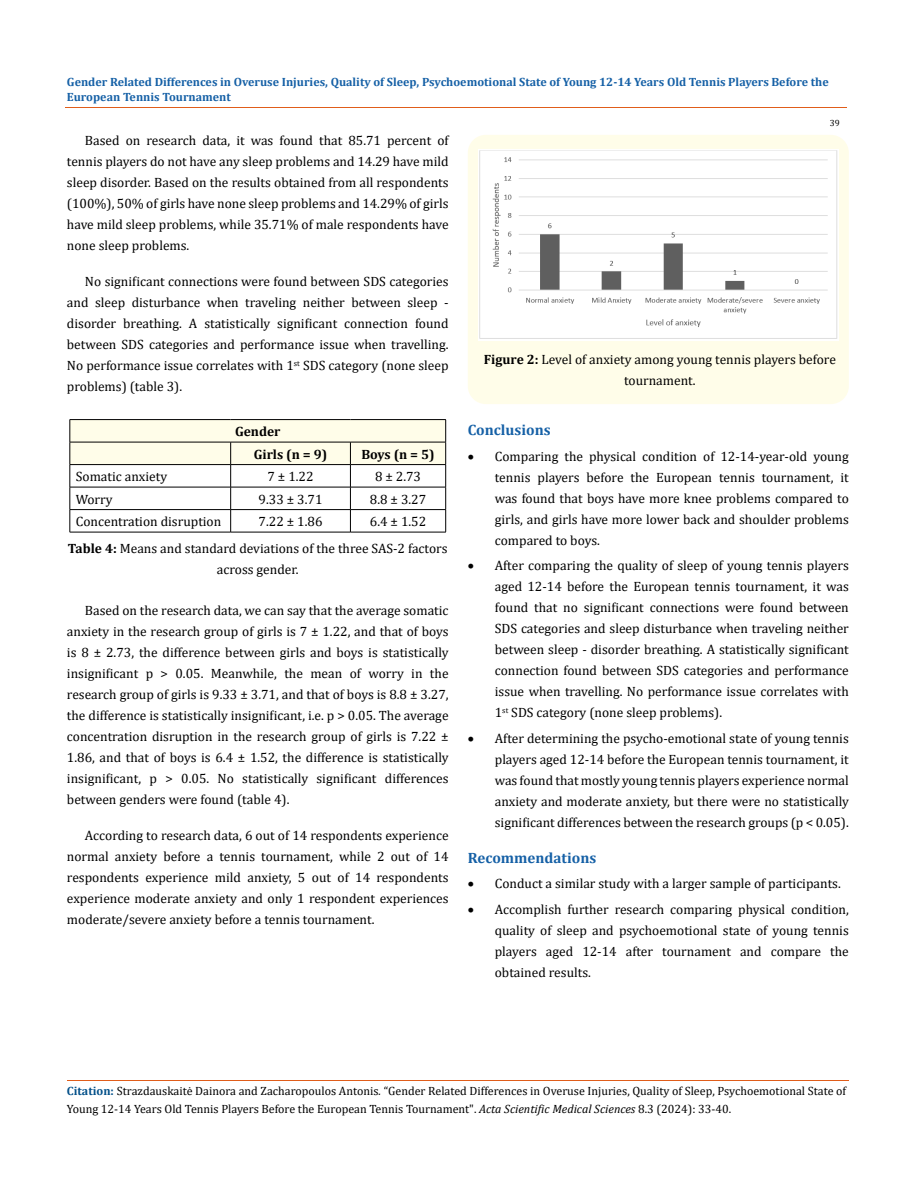
<style>
.page{position:relative;width:917px;height:1188px;background:#fff}
.page>*{position:absolute;margin:0;border:0;box-sizing:border-box;transform-origin:0 0}
.t1{font:700 15px "Cambria";color:#1560a6}
.t2{font:13.5px/21px "Cambria";color:#000;text-align:justify}
.t3{font:700 13.5px/22.5px "Cambria";color:#000}
.t4{font:12px/18px "Cambria";color:#000}
.t5{font:700 12px/15px "Cambria";color:#1560a6}
.t6{font:9px "Cambria";color:#000}
.s1{font-weight:700}
.s2{font-weight:700;color:#035089}
.s3{font-style:italic}
</style>
<div class="page">
<hr style="left:70px;top:419px;width:161px;height:1px;background:#000">
<hr style="left:231px;top:419px;width:119px;height:1px;background:#000">
<hr style="left:350px;top:419px;width:96px;height:1px;background:#000">
<svg style="left:70px;top:420px;width:376px;height:112px"></svg>
<hr style="left:70px;top:532px;width:161px;height:1px;background:#000">
<hr style="left:231px;top:532px;width:119px;height:1px;background:#000">
<hr style="left:350px;top:532px;width:96px;height:1px;background:#000">
<div style="left:468px;top:135px;width:380px;height:269px;background:#fffde9;border-radius:18px"></div>
<img style="left:478px;top:150px;width:360px;height:190px">
<hr style="left:65px;top:108px;width:782px;height:1px;background:#e05d1a">
<hr style="left:67px;top:1080px;width:781px;height:1px;background:#e05d1a">
<p class="t5" style="left:67px;top:74px;width:763px">Gender Related Differences in Overuse Injuries, Quality of Sleep, Psychoemotional State of Young 12-14 Years Old Tennis Players Before the<br>European Tennis Tournament</p>
<p class="t2" style="left:67px;top:130px;width:383px;text-indent:18px">Based on research data, it was found that 85.71 percent of tennis players do not have any sleep problems and 14.29 have mild sleep disorder. Based on the results obtained from all respondents (100%), 50% of girls have none sleep problems and 14.29% of girls have mild sleep problems, while 35.71% of male respondents have none sleep problems.</p>
<p class="t2" style="left:67px;top:271px;width:383px;text-indent:18px">No significant connections were found between SDS categories and sleep disturbance when traveling neither between sleep - disorder breathing. A statistically significant connection found between SDS categories and performance issue when travelling.<br>No performance issue correlates with 1<sup>st</sup> SDS category (none sleep problems) (table 3).</p>
<p class="t3" style="left:254px;top:420px;width:75px;text-indent:-19px">Gender<br>Girls (n = 9)</p>
<p class="t3" style="left:361px;top:442px;width:75px">Boys (n = 5)</p>
<p class="t2" style="left:76px;top:466px;width:93px">Somatic anxiety</p>
<p class="t2" style="left:267px;top:466px;width:48px">7 ± 1.22</p>
<p class="t2" style="left:375px;top:466px;width:48px">8 ± 2.73</p>
<p class="t2" style="left:76px;top:488px;width:38px">Worry</p>
<p class="t2" style="left:258px;top:488px;width:65px">9.33 ± 3.71</p>
<p class="t2" style="left:370px;top:488px;width:58px">8.8 ± 3.27</p>
<p class="t2" style="left:76px;top:511px;width:147px">Concentration disruption</p>
<p class="t2" style="left:258px;top:511px;width:65px">7.22 ± 1.86</p>
<p class="t2" style="left:68px;top:508px;width:381px;line-height:27.2px;text-indent:302px">6.4 ± 1.52<br><span class="s1">Table 4:</span> Means and standard deviations of the three SAS-2 factors</p>
<p class="t2" style="left:217px;top:559px;width:83px">across gender.</p>
<p class="t2" style="left:67px;top:600px;width:383px;text-indent:18px">Based on the research data, we can say that the average somatic anxiety in the research group of girls is 7 ± 1.22, and that of boys is 8 ± 2.73, the difference between girls and boys is statistically insignificant p &gt; 0.05. Meanwhile, the mean of worry in the research group of girls is 9.33 ± 3.71, and that of boys is 8.8 ± 3.27, the difference is statistically insignificant, i.e. p &gt; 0.05. The average concentration disruption in the research group of girls is 7.22 ± 1.86, and that of boys is 6.4 ± 1.52, the difference is statistically insignificant, p &gt; 0.05. No statistically significant differences between genders were found (table 4).</p>
<p class="t2" style="left:67px;top:825px;width:383px;text-indent:18px">According to research data, 6 out of 14 respondents experience normal anxiety before a tennis tournament, while 2 out of 14 respondents experience mild anxiety, 5 out of 14 respondents experience moderate anxiety and only 1 respondent experiences moderate/severe anxiety before a tennis tournament.</p>
<p class="t6" style="left:829px;top:118px;width:11px">39</p>
<p class="t2" style="left:484px;top:349px;width:353px;text-align:center"><span class="s1">Figure 2:</span> Level of anxiety among young tennis players before tournament.</p>
<p class="t1" style="left:468px;top:420px;width:84px">Conclusions</p>
<p class="t2" style="left:495px;top:446px;width:355px;text-indent:-27px">• Comparing the physical condition of 12-14-year-old young tennis players before the European tennis tournament, it was found that boys have more knee problems compared to girls, and girls have more lower back and shoulder problems compared to boys.</p>
<p class="t2" style="left:495px;top:555px;width:355px;text-indent:-27px">• After comparing the quality of sleep of young tennis players aged 12-14 before the European tennis tournament, it was found that no significant connections were found between SDS categories and sleep disturbance when traveling neither between sleep - disorder breathing. A statistically significant connection found between SDS categories and performance issue when travelling. No performance issue correlates with 1<sup>st</sup> SDS category (none sleep problems).</p>
<p class="t2" style="left:495px;top:728px;width:355px;text-indent:-27px">• After determining the psycho-emotional state of young tennis players aged 12-14 before the European tennis tournament, it was found that mostly young tennis players experience normal anxiety and moderate anxiety, but there were no statistically significant differences between the research groups (p &lt; 0.05).</p>
<p class="t1" style="left:468px;top:847px;width:130px">Recommendations</p>
<p class="t2" style="left:468px;top:873px;width:374px">• Conduct a similar study with a larger sample of participants.</p>
<p class="t2" style="left:495px;top:899px;width:355px;text-indent:-27px">• Accomplish further research comparing physical condition, quality of sleep and psychoemotional state of young tennis players aged 12-14 after tournament and compare the obtained results.</p>
<p class="t4" style="left:67px;top:1082px;width:780px"><span class="s2">Citation:</span> Strazdauskaitė Dainora and Zacharopoulos Antonis<span class="s3">.</span> “Gender Related Differences in Overuse Injuries, Quality of Sleep, Psychoemotional State of<br>Young 12-14 Years Old Tennis Players Before the European Tennis Tournament". <span class="s3">Acta Scientific Medical Sciences</span> 8.3 (2024): 33-40.</p>
</div>
